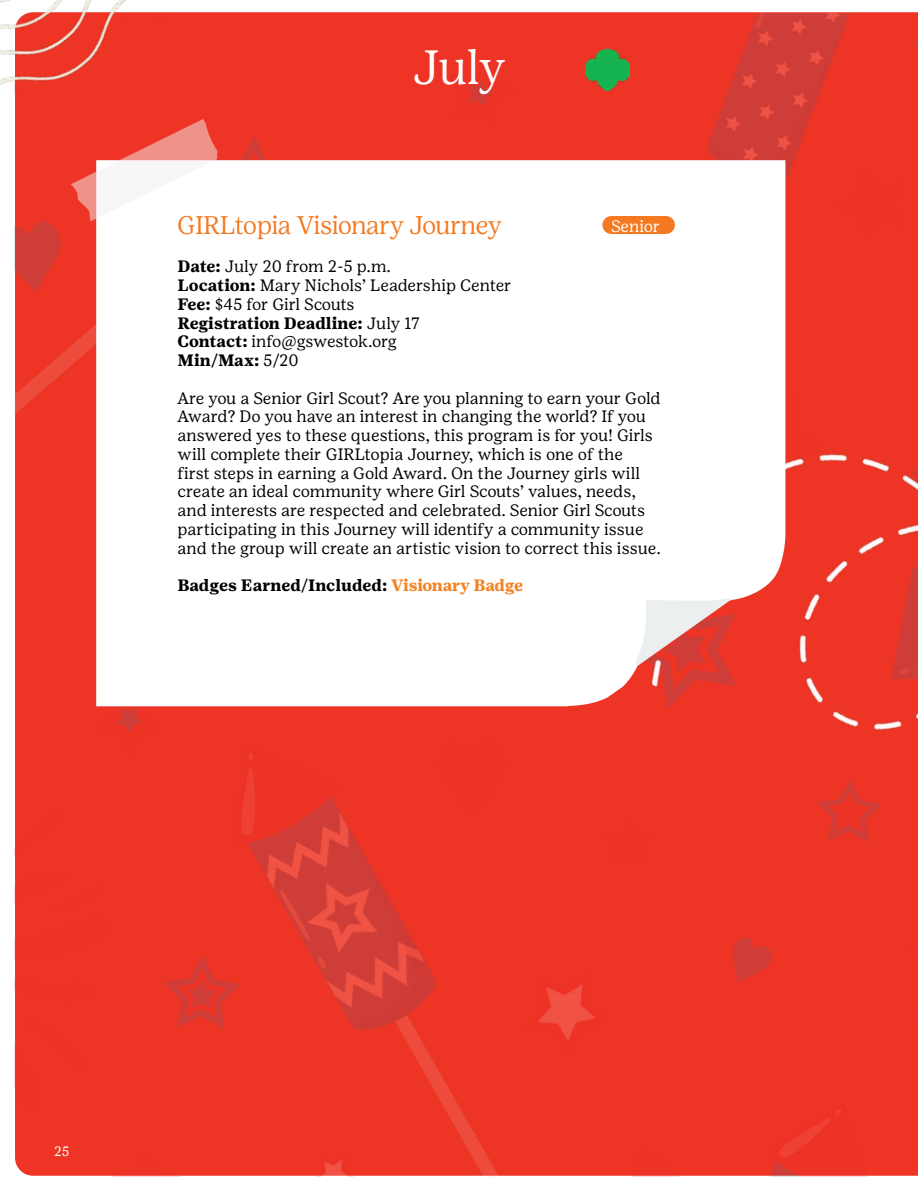
<style>
.page{position:relative;width:918px;height:1188px;background:#fff}
.page>*{position:absolute;margin:0;border:0;box-sizing:border-box;transform-origin:0 0}
.t1{font:300 48px "Girl Scout Display";color:#fff}
.t2{font:300 25.5px "Girl Scout Display";letter-spacing:-.01em;color:#f47920}
.t3{font:16.5px/18.8px "Girl Scout Text";letter-spacing:-.01em;color:#000}
.t4{font:700 16.5px "Girl Scout Text";letter-spacing:-.01em;color:#000}
.t5{font:16.5px "Girl Scout Text";letter-spacing:-.02em;color:#fff}
.t6{font:13.5px "Girl Scout Text";color:#fff}
.s1{font-weight:700}
.s2{color:#f58220}
</style>
<div class="page">
<img style="left:15px;top:14px;width:903px;height:1162px">
<div style="left:559px;top:302px;width:359px;height:560px;background:#ee3525"></div>
<img style="left:586px;top:50px;width:44px;height:41px">
<svg style="left:96px;top:160px;width:689px;height:547px"></svg>
<svg style="left:636px;top:598px;width:97px;height:69px;background:#e69792"></svg>
<svg style="left:71px;top:208px;width:146px;height:13px"></svg>
<img style="left:0;top:0;width:278px;height:208px">
<div style="left:611px;top:216px;width:55px;height:18px;background:#f47920"></div>
<h1 class="t1" style="left:413px;top:38px;width:94px">July</h1>
<h2 class="t2" style="left:178px;top:210px;width:326px">GIRLtopia Visionary Journey</h2>
<p class="t5" style="left:611px;top:217px;width:51px">Senior</p>
<p class="t3" style="left:178px;top:257px;width:336px"><span class="s1">Date:</span> July 20 from 2-5 p.m.<br><span class="s1">Location:</span> Mary Nichols’ Leadership Center<br><span class="s1">Fee:</span> $45 for Girl Scouts<br><span class="s1">Registration Deadline:</span> July 17<br><span class="s1">Contact:</span> info@gswestok.org<br><span class="s1">Min/Max:</span> 5/20</p>
<p class="t3" style="left:178px;top:388px;width:485px">Are you a Senior Girl Scout? Are you planning to earn your Gold Award? Do you have an interest in changing the world? If you answered yes to these questions, this program is for you! Girls will complete their GIRLtopia Journey, which is one of the<br>first steps in earning a Gold Award. On the Journey girls will create an ideal community where Girl Scouts’ values, needs, and interests are respected and celebrated. Senior Girl Scouts participating in this Journey will identify a community issue and the group will create an artistic vision to correct this issue.</p>
<p class="t4" style="left:178px;top:575px;width:347px">Badges Earned/Included: <span class="s2">Visionary Badge</span></p>
<p class="t6" style="left:54px;top:1143px;width:17px">25</p>
</div>
